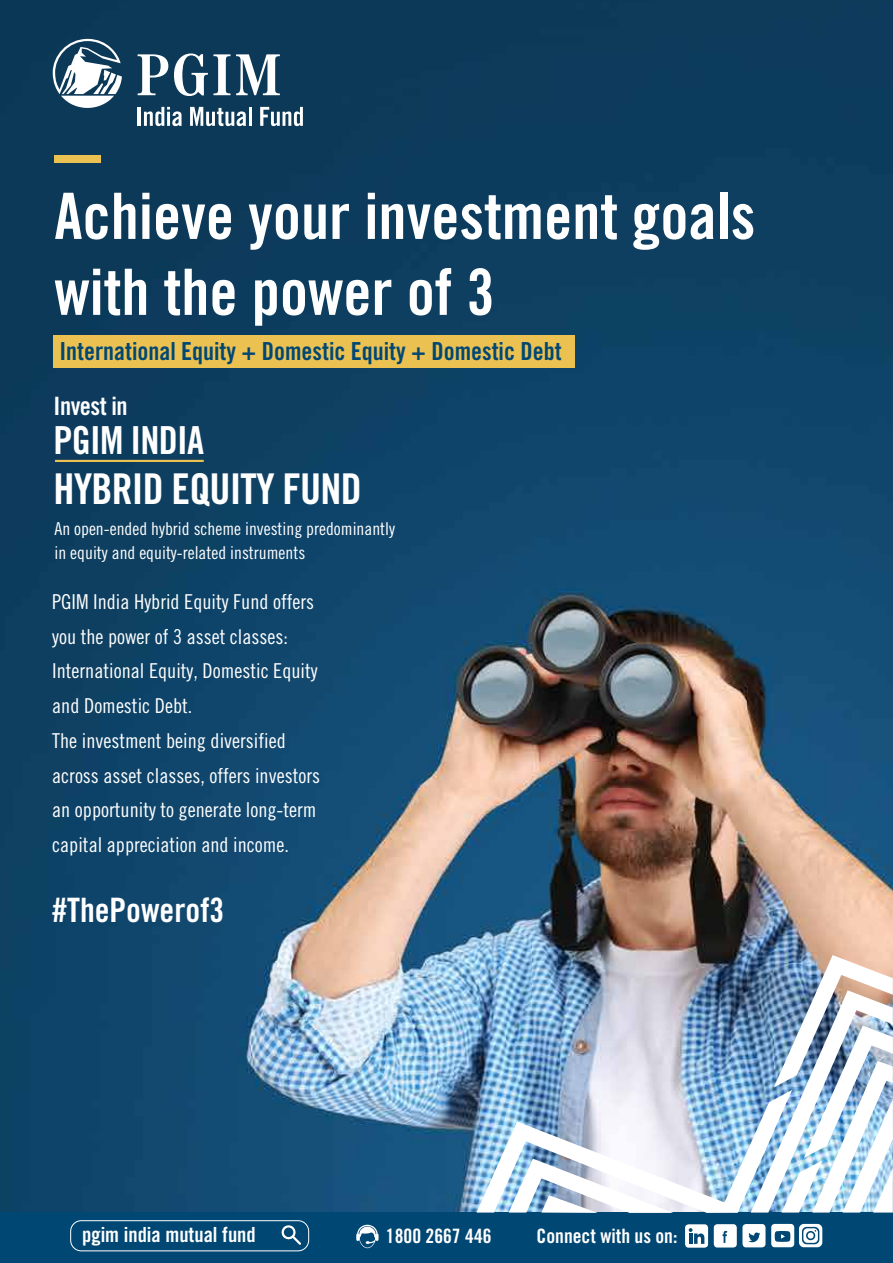
<style>
.page{position:relative;width:893px;height:1263px;background:#fff}
.page>*{position:absolute;margin:0;border:0;box-sizing:border-box;transform-origin:0 0}
.t1{font:700 condensed 63.9px/75.9px "Prudential Modern";color:#fff}
.t2{font:700 condensed 42.45px "Prudential Modern";letter-spacing:-.02em;color:#fff}
.t3{font:700 condensed 38.55px "Prudential Modern";letter-spacing:-.02em;color:#fff}
.t4{font:700 condensed 33.6px "Prudential Modern";color:#fff}
.t5{font:700 condensed 25.35px "Prudential Modern";letter-spacing:-.02em;color:#fff}
.t6{font:700 condensed 24.9px "Prudential Modern";color:#004773}
.t7{font:700 condensed 20.85px "Prudential Modern";color:#fff}
.t8{font:condensed 20.55px/34.8px "Prudential Modern";color:#fff}
.t9{font:700 condensed 19.8px "Prudential Modern";color:#fff}
.t10{font:condensed 17.85px/23.9px "Prudential Modern";color:#fff}
</style>
<div class="page">
<img style="left:0;top:0;width:893px;height:1213px">
<svg style="left:53px;top:39px;width:69px;height:69px"></svg>
<svg style="left:138px;top:54px;width:30px;height:41px"></svg>
<svg style="left:174px;top:53px;width:56px;height:43px"></svg>
<svg style="left:236px;top:54px;width:44px;height:41px"></svg>
<hr style="left:138px;top:107px;width:3px;height:19px;background:#fff">
<svg style="left:144px;top:107px;width:38px;height:19px"></svg>
<svg style="left:190px;top:107px;width:61px;height:19px"></svg>
<svg style="left:260px;top:107px;width:43px;height:19px"></svg>
<hr style="left:55px;top:460px;width:149px;height:2px;background:#ebc151">
<div style="left:53px;top:335px;width:522px;height:33px;background:#ebc151"></div>
<div style="left:54px;top:155px;width:47px;height:7px;background:#ebc151"></div>
<div style="left:0;top:1213px;width:893px;height:50px;background:#004773"></div>
<img style="left:477px;top:955px;width:416px;height:258px">
<div style="left:714px;top:1224px;width:23px;height:23px;background:#fff;border-radius:4px"></div>
<svg style="left:722px;top:1231px;width:5px;height:12px"></svg>
<div style="left:742px;top:1224px;width:23px;height:23px;background:#fff;border-radius:4px"></div>
<svg style="left:748px;top:1232px;width:12px;height:10px"></svg>
<div style="left:771px;top:1224px;width:23px;height:23px;background:#fff;border-radius:4px"></div>
<svg style="left:775px;top:1231px;width:15px;height:11px"></svg>
<div style="left:685px;top:1224px;width:23px;height:24px;background:#fff;border-radius:4px"></div>
<svg style="left:689px;top:1228px;width:15px;height:16px"></svg>
<svg style="left:356px;top:1225px;width:23px;height:23px"></svg>
<svg style="left:281px;top:1225px;width:20px;height:20px"></svg>
<div style="left:70px;top:1220px;width:239px;height:31px;border:1px solid #fff;border-radius:11px"></div>
<svg style="left:799px;top:1224px;width:23px;height:23px"></svg>
<svg style="left:802px;top:1227px;width:17px;height:17px"></svg>
<h1 class="t1" style="left:54px;top:178px;width:703px">Achieve your investment goals with the power of 3</h1>
<p class="t6" style="left:59px;top:336px;width:504px">International Equity + Domestic Equity + Domestic Debt</p>
<p class="t5" style="left:54px;top:390px;width:75px">Invest in</p>
<h3 class="t3" style="left:54px;top:417px;width:152px">PGIM INDIA</h3>
<h2 class="t2" style="left:54px;top:463px;width:310px">HYBRID EQUITY FUND</h2>
<p class="t10" style="left:55px;top:517px;width:342px">An open-ended hybrid scheme investing predominantly in equity and equity-related instruments</p>
<p class="t8" style="left:52px;top:584px;width:269px">PGIM India Hybrid Equity Fund offers you the power of 3 asset classes:<br>International Equity, Domestic Equity and Domestic Debt.<br>The investment being diversified across asset classes, offers investors an opportunity to generate long-term capital appreciation and income.</p>
<h3 class="t4" style="left:52px;top:890px;width:174px">#ThePowerof3</h3>
<p class="t7" style="left:82px;top:1222px;width:175px">pgim india mutual fund</p>
<p class="t9" style="left:386px;top:1224px;width:107px">1800 2667 446</p>
<p class="t9" style="left:536px;top:1224px;width:142px">Connect with us on:</p>
</div>
